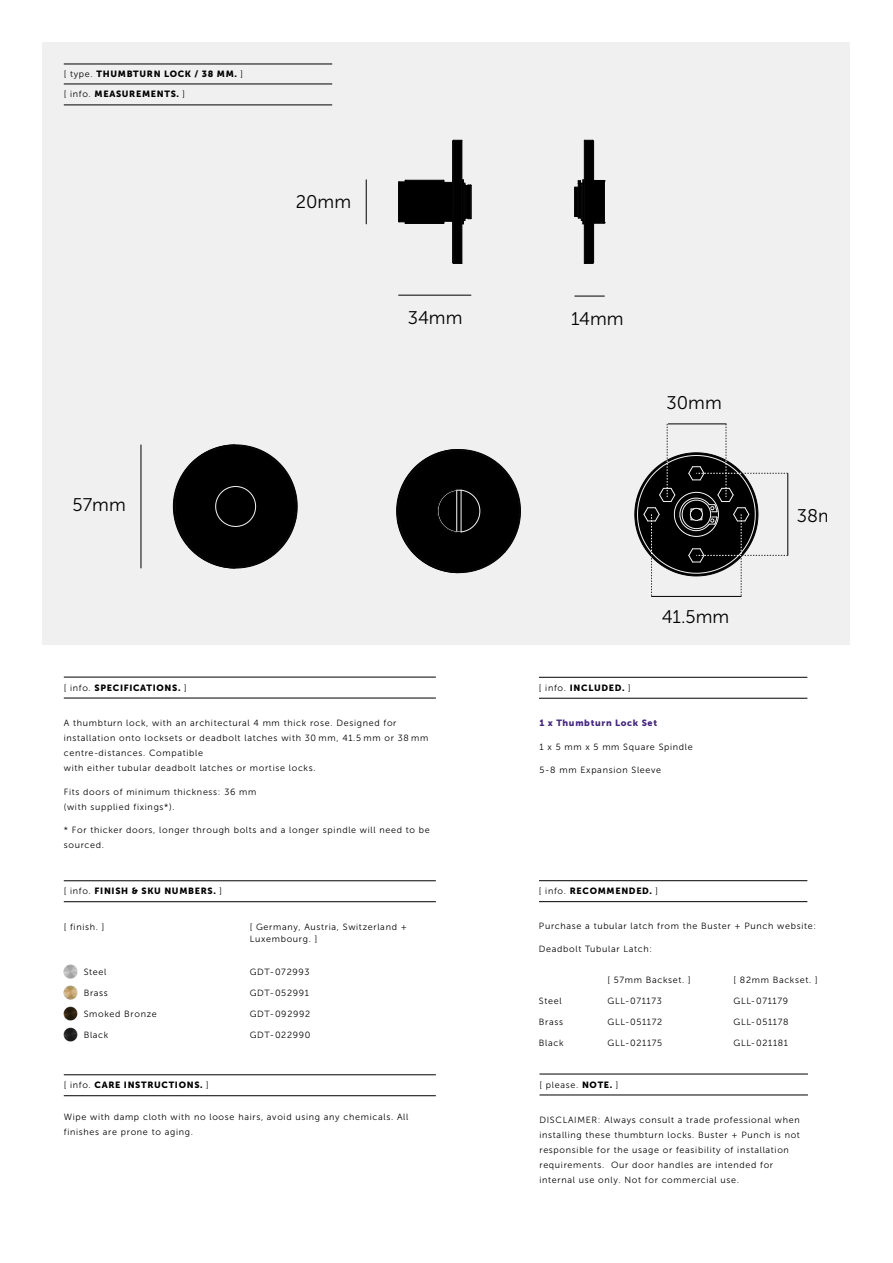
<style>
.page{position:relative;width:893px;height:1263px;background:#fff}
.page>*{position:absolute;margin:0;border:0;box-sizing:border-box;transform-origin:0 0}
.t1{font:18.3px "Museo Sans 300";color:#000}
.t2{font:9px/15px "Museo Sans 300";letter-spacing:.075em;color:#000}
.t3{font:9px "Museo Sans 900";letter-spacing:.075em;color:#000}
.t4{font:9px "Museo Sans 900";letter-spacing:.075em;color:#44257d}
.s1{font-family:"Museo Sans 300"}
.s2{font-family:"Museo Sans 900"}
</style>
<div class="page">
<div style="left:43px;top:43px;width:807px;height:602px;background:#f0f0f0"></div>
<hr style="left:64px;top:1074px;width:372px;height:1px;background:#000">
<hr style="left:64px;top:1095px;width:372px;height:1px;background:#000">
<hr style="left:64px;top:677px;width:372px;height:1px;background:#000">
<hr style="left:64px;top:698px;width:372px;height:1px;background:#000">
<hr style="left:64px;top:84px;width:268px;height:1px;background:#000">
<hr style="left:64px;top:64px;width:268px;height:1px;background:#000">
<hr style="left:64px;top:105px;width:268px;height:1px;background:#000">
<hr style="left:64px;top:880px;width:372px;height:1px;background:#000">
<hr style="left:64px;top:901px;width:372px;height:1px;background:#000">
<hr style="left:539px;top:1074px;width:269px;height:1px;background:#000">
<hr style="left:539px;top:1095px;width:269px;height:1px;background:#000">
<hr style="left:539px;top:677px;width:268px;height:1px;background:#000">
<hr style="left:539px;top:698px;width:268px;height:1px;background:#000">
<hr style="left:398px;top:182px;width:1px;height:39px;background:#000">
<svg style="left:399px;top:140px;width:73px;height:124px"></svg>
<hr style="left:405px;top:223px;width:38px;height:1px;background:#000">
<hr style="left:405px;top:180px;width:38px;height:1px;background:#000">
<svg style="left:574px;top:140px;width:31px;height:124px"></svg>
<svg style="left:396px;top:449px;width:125px;height:124px"></svg>
<svg style="left:173px;top:444px;width:125px;height:124px"></svg>
<hr style="left:141px;top:445px;width:1px;height:123px;background:#000">
<hr style="left:366px;top:180px;width:1px;height:44px;background:#000">
<hr style="left:399px;top:295px;width:72px;height:1px;background:#000">
<svg style="left:575px;top:296px;width:29px;height:1px"></svg>
<svg style="left:634px;top:424px;width:154px;height:172px"></svg>
<hr style="left:651px;top:596px;width:90px;height:1px;background:#000">
<img style="left:64px;top:964px;width:14px;height:14px">
<img style="left:64px;top:985px;width:14px;height:14px">
<img style="left:64px;top:1006px;width:14px;height:14px">
<img style="left:64px;top:1028px;width:14px;height:14px">
<hr style="left:539px;top:880px;width:268px;height:1px;background:#000">
<hr style="left:539px;top:901px;width:268px;height:1px;background:#000">
<p class="t3" style="left:64px;top:69px;width:181px"><span class="s1">[ type.</span> THUMBTURN LOCK / 38 MM. <span class="s1">]</span></p>
<p class="t3" style="left:64px;top:89px;width:123px"><span class="s1">[ info.</span> MEASUREMENTS. <span class="s1">]</span></p>
<h1 class="t1" style="left:73px;top:495px;width:55px">57mm</h1>
<h1 class="t1" style="left:296px;top:192px;width:57px">20mm</h1>
<h1 class="t1" style="left:408px;top:308px;width:56px">34mm</h1>
<h1 class="t1" style="left:571px;top:309px;width:54px">14mm</h1>
<h1 class="t1" style="left:666px;top:392px;width:57px">30mm</h1>
<h1 class="t1" style="left:662px;top:606px;width:69px">41.5mm</h1>
<p class="t3" style="left:64px;top:682px;width:124px"><span class="s1">[ info.</span> SPECIFICATIONS. <span class="s1">]</span></p>
<p class="t2" style="left:64px;top:716px;width:366px">A thumbturn lock, with an architectural 4 mm thick rose. Designed for installation onto locksets or deadbolt latches with 30 mm, 41.5 mm or 38 mm centre‑distances. Compatible<br>with either tubular deadbolt latches or mortise locks.</p>
<p class="t2" style="left:64px;top:784px;width:194px">Fits doors of minimum thickness: 36 mm (with supplied fixings*).</p>
<p class="t2" style="left:64px;top:823px;width:368px">* For thicker doors, longer through bolts and a longer spindle will need to be sourced.</p>
<p class="t3" style="left:64px;top:886px;width:160px"><span class="s1">[ info.</span> FINISH &amp; SKU NUMBERS. <span class="s1">]</span></p>
<p class="t3" style="left:539px;top:683px;width:93px"><span class="s1">[ info.</span> INCLUDED. <span class="s1">]</span></p>
<p class="t4" style="left:539px;top:718px;width:119px">1 x Thumbturn Lock Set</p>
<p class="t2" style="left:539px;top:739px;width:155px">1 x 5 mm x 5 mm Square Spindle</p>
<p class="t2" style="left:539px;top:763px;width:123px">5- 8 mm Expansion Sleeve</p>
<p class="t3" style="left:539px;top:886px;width:121px"><span class="s1">[ info.</span> RECOMMENDED. <span class="s1">]</span></p>
<h1 class="t1" style="left:797px;top:506px;width:56px">38mm</h1>
<p class="t2" style="left:64px;top:919px;width:42px">[ finish. ]</p>
<p class="t2" style="left:84px;top:964px;width:24px">Steel</p>
<p class="t2" style="left:84px;top:985px;width:26px">Brass</p>
<p class="t2" style="left:84px;top:1006px;width:75px">Smoked Bronze</p>
<p class="t2" style="left:84px;top:1027px;width:26px">Black</p>
<p class="t3" style="left:64px;top:1080px;width:146px"><span class="s1">[ info.</span> CARE INSTRUCTIONS. <span class="s1">]</span></p>
<p class="t2" style="left:250px;top:921px;width:159px;line-height:12px">[ Germany, Austria, Switzerland +<br>Luxembourg. ]</p>
<p class="t2" style="left:250px;top:964px;width:61px">GDT- 072993</p>
<p class="t2" style="left:250px;top:985px;width:61px">GDT- 052991</p>
<p class="t2" style="left:250px;top:1006px;width:62px">GDT- 092992</p>
<p class="t2" style="left:250px;top:1027px;width:62px">GDT- 022990</p>
<p class="t2" style="left:64px;top:1109px;width:346px">Wipe with damp cloth with no loose hairs, avoid using any chemicals. All finishes are prone to aging.</p>
<p class="t2" style="left:539px;top:918px;width:279px">Purchase a tubular latch from the Buster + Punch website:</p>
<p class="t2" style="left:539px;top:942px;width:115px">Deadbolt Tubular Latch:</p>
<p class="t2" style="left:539px;top:993px;width:24px">Steel</p>
<p class="t2" style="left:539px;top:1014px;width:26px">Brass</p>
<p class="t2" style="left:539px;top:1035px;width:26px">Black</p>
<p class="t2" style="left:608px;top:972px;width:85px">[ 57mm Backset. ]</p>
<p class="t2" style="left:608px;top:993px;width:56px">GLL- 071173</p>
<p class="t2" style="left:608px;top:1014px;width:56px">GLL- 051172</p>
<p class="t2" style="left:608px;top:1035px;width:56px">GLL- 021175</p>
<p class="t2" style="left:539px;top:1077px;width:80px">[ please. <span class="s2">NOTE.</span> ]</p>
<p class="t2" style="left:734px;top:972px;width:86px">[ 82mm Backset. ]</p>
<p class="t2" style="left:734px;top:993px;width:56px">GLL- 071179</p>
<p class="t2" style="left:734px;top:1014px;width:56px">GLL- 051178</p>
<p class="t2" style="left:734px;top:1035px;width:56px">GLL- 021181</p>
<p class="t2" style="left:539px;top:1113px;width:262px">DISCLAIMER: Always consult a trade professional when installing these thumbturn locks. Buster + Punch is not responsible for the usage or feasibility of installation requirements. Our door handles are intended for internal use only. Not for commercial use.</p>
</div>
